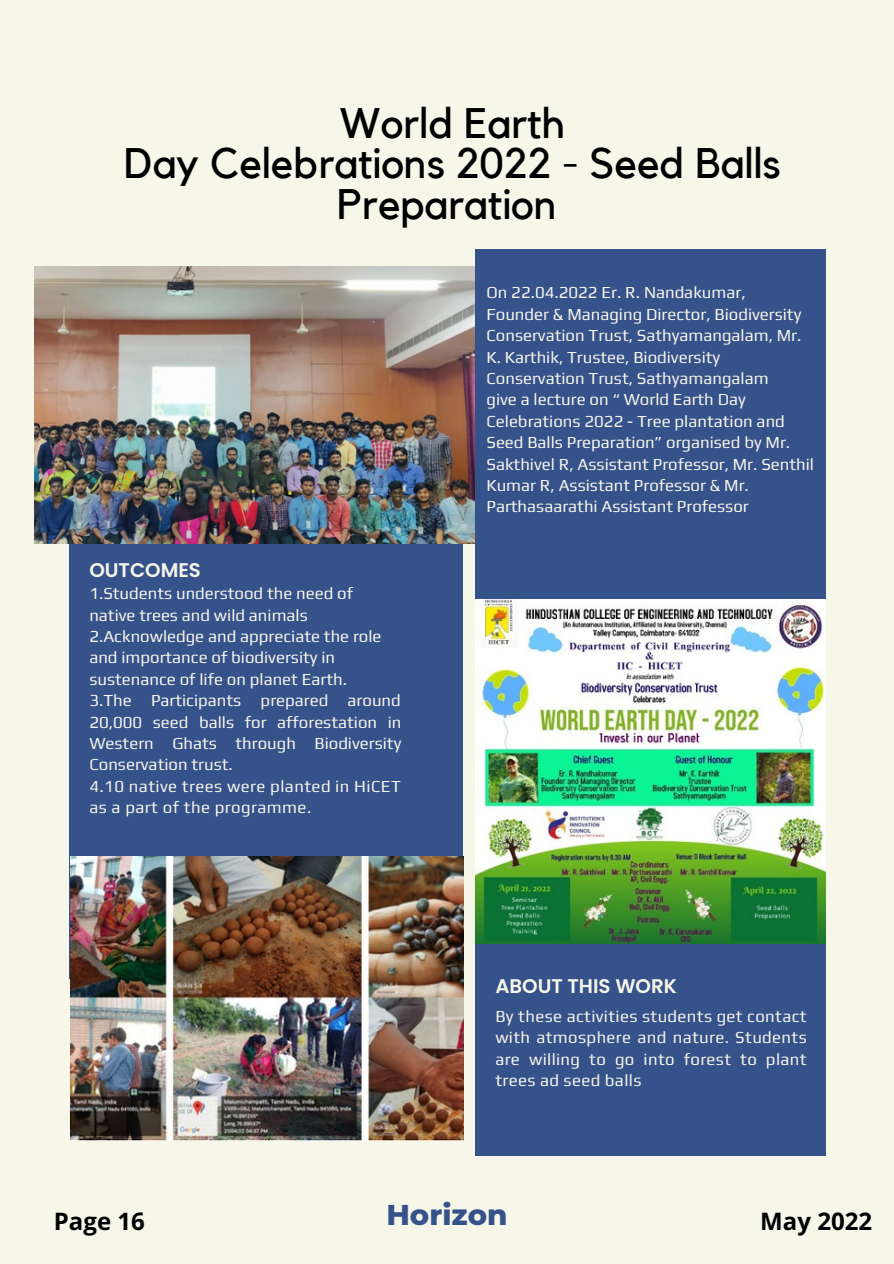
<style>
.page{position:relative;width:894px;height:1264px;background:#fff}
.page>*{position:absolute;margin:0;border:0;box-sizing:border-box;transform-origin:0 0}
.t1{font:42.6px/40.5px "Kollektif";color:#000;text-align:center}
.t2{font:800 29.25px "Montserrat";color:#36528b}
.t3{font:700 24px "Open Sans";color:#000}
.t4{font:600 19.8px "Poppins";color:#f6f6e9}
.t5{font:16.8px/21.5px "Play";color:#f6f6e9}
.t6{font:16.8px/21.5px "Play";letter-spacing:.025em;color:#f6f6e9}
</style>
<div class="page">
<div style="left:0;top:0;width:893px;height:1263px;background:#f6f6e9"></div>
<div style="left:69px;top:543px;width:393px;height:435px;background:#36528b"></div>
<div style="left:475px;top:934px;width:352px;height:221px;background:#36528b"></div>
<img style="left:70px;top:857px;width:393px;height:283px">
<img style="left:35px;top:266px;width:440px;height:277px">
<div style="left:475px;top:249px;width:350px;height:451px;background:#36528b"></div>
<img style="left:475px;top:599px;width:350px;height:344px">
<p class="t1" style="left:340px;top:104px;width:226px">World Earth</p>
<p class="t1" style="left:124px;top:145px;width:658px">Day Celebrations 2022 - Seed Balls<br>Preparation</p>
<p class="t4" style="left:89px;top:556px;width:113px">OUTCOMES</p>
<p class="t5" style="left:89px;top:582px;width:293px">1.Students understood the need of native trees and wild animals 2.Acknowledge and appreciate the role and importance of biodiversity in sustenance of life on planet Earth.</p>
<p class="t5" style="left:89px;top:689px;width:313px;text-align:justify">3.The Participants prepared around 20,000 seed balls for afforestation in Western Ghats through Biodiversity Conservation trust.</p>
<p class="t6" style="left:89px;top:775px;width:313px">4.10 native trees were planted in HiCET as a part of the programme.</p>
<p class="t5" style="left:486px;top:281px;width:316px">On 22.04.2022 Er. R. Nandakumar,<br>Founder &amp; Managing Director, Biodiversity<br>Conservation Trust, Sathyamangalam, Mr.</p>
<p class="t5" style="left:486px;top:346px;width:235px">K. Karthik, Trustee, Biodiversity</p>
<p class="t5" style="left:486px;top:367px;width:283px">Conservation Trust, Sathyamangalam</p>
<p class="t5" style="left:486px;top:388px;width:329px">give a lecture on “ World Earth Day Celebrations 2022 - Tree plantation and Seed Balls Preparation” organised by Mr.<br>Sakthivel R, Assistant Professor, Mr. Senthil Kumar R, Assistant Professor &amp; Mr.<br>Parthasaarathi Assistant Professor</p>
<p class="t4" style="left:495px;top:972px;width:183px">ABOUT THIS WORK</p>
<p class="t5" style="left:495px;top:1005px;width:313px;text-align:justify">By these activities students get contact with atmosphere and nature. Students are willing to go into forest to plant trees ad seed balls</p>
<p class="t3" style="left:54px;top:1203px;width:92px">Page 16</p>
<p class="t2" style="left:386px;top:1196px;width:123px">Horizon</p>
<p class="t3" style="left:760px;top:1204px;width:113px">May 2022</p>
</div>
